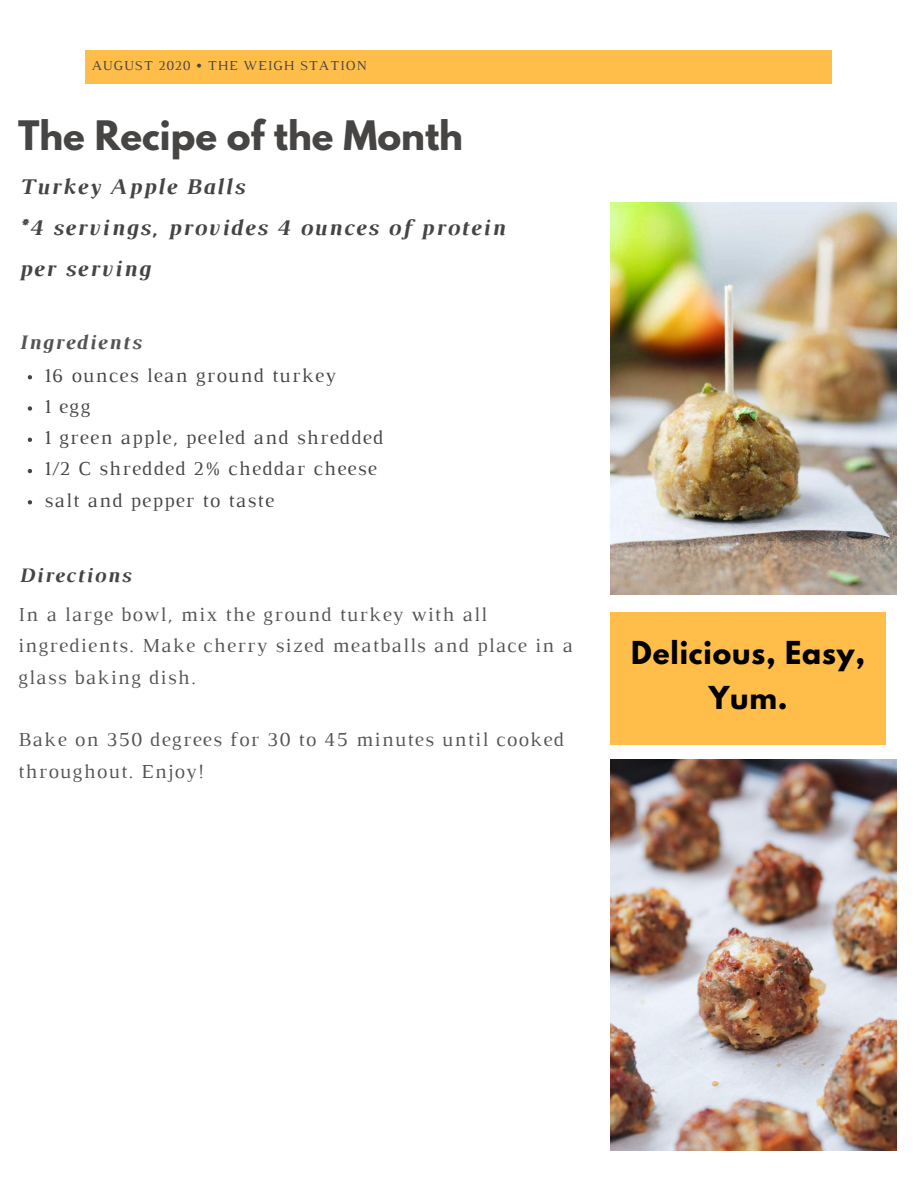
<style>
.page{position:relative;width:918px;height:1188px;background:#fff}
.page>*{position:absolute;margin:0;border:0;box-sizing:border-box;transform-origin:0 0}
.t1{font:700 36px "League Spartan";color:#464544}
.t2{font:700 28.05px/44.4px "League Spartan";letter-spacing:.03em;color:#000;text-align:center}
.t3{font:italic 700 22.95px/41px "Luthier";letter-spacing:.06em;color:#464544}
.t4{font:italic 700 21px "Luthier";letter-spacing:.06em;color:#545454}
.t5{font:italic 700 21px "Luthier";letter-spacing:.06em;color:#464544}
.t6{font:20.25px/31.3px "Luthier";letter-spacing:.06em;color:#545454}
.t7{font:20.25px/31.2px "Luthier";letter-spacing:.06em;color:#464544}
.t8{font:13.95px "Luthier";letter-spacing:.06em;color:#464544}
</style>
<div class="page">
<div style="left:610px;top:612px;width:276px;height:133px;background:#ffbd4a"></div>
<div style="left:85px;top:50px;width:747px;height:34px;background:#ffbd4a"></div>
<img style="left:610px;top:203px;width:286px;height:391px">
<img style="left:610px;top:759px;width:286px;height:392px">
<svg style="left:28px;top:375px;width:4px;height:4px"></svg>
<svg style="left:28px;top:406px;width:4px;height:5px"></svg>
<svg style="left:28px;top:438px;width:4px;height:4px"></svg>
<svg style="left:28px;top:469px;width:4px;height:4px"></svg>
<svg style="left:28px;top:500px;width:4px;height:4px"></svg>
<p class="t8" style="left:92px;top:61px;width:277px">AUGUST 2020 • THE WEIGH STATION</p>
<h1 class="t1" style="left:18px;top:117px;width:447px">The Recipe of the Month</h1>
<p class="t3" style="left:18px;top:167px;width:488px">Turkey Apple Balls<br>*4 servings, provides 4 ounces of protein per serving</p>
<p class="t4" style="left:18px;top:335px;width:124px">Ingredients</p>
<p class="t7" style="left:44px;top:361px;width:340px">16 ounces lean ground turkey<br>1 egg<br>1 green apple, peeled and shredded<br>1/2 C shredded 2% cheddar cheese salt and pepper to taste</p>
<p class="t5" style="left:18px;top:567px;width:113px">Directions</p>
<p class="t6" style="left:18px;top:600px;width:556px">In a large bowl, mix the ground turkey with all ingredients. Make cherry sized meatballs and place in a glass baking dish.</p>
<p class="t6" style="left:18px;top:726px;width:548px">Bake on 350 degrees for 30 to 45 minutes until cooked throughout. Enjoy!</p>
<h2 class="t2" style="left:631px;top:634px;width:235px">Delicious, Easy,<br>Yum.</h2>
</div>
